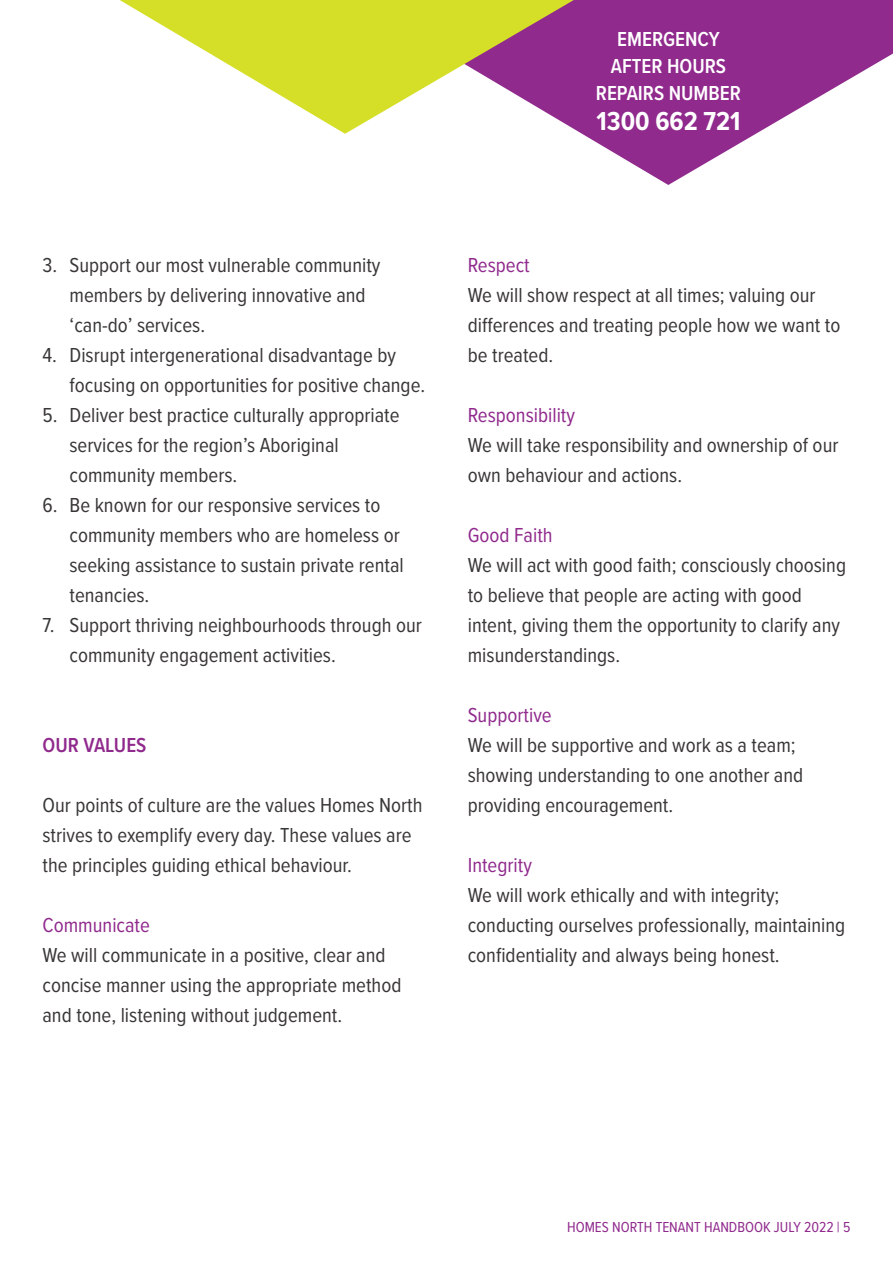
<style>
.page{position:relative;width:893px;height:1263px;background:#fff}
.page>*{position:absolute;margin:0;border:0;box-sizing:border-box;transform-origin:0 0}
.t1{font:700 27px "Proxima Nova Cond";color:#fff}
.t2{font:21px/30px "Proxima Nova Cond";color:#393636}
.t3{font:21px "Proxima Nova Cond";color:#902a8d}
.t4{font:600 21px/27px "Proxima Nova Cond";color:#fff;text-align:center}
.t5{font:600 21px "Proxima Nova Cond";color:#902a8d}
.t6{font:15px "Proxima Nova Cond";color:#902a8d}
</style>
<div class="page">
<svg style="left:582px;top:0;width:311px;height:185px;fill:#902a8d"></svg>
<svg style="left:120px;top:0;width:575px;height:134px"></svg>
<p class="t4" style="left:596px;top:25px;width:147px">EMERGENCY<br>AFTER HOURS<br>REPAIRS NUMBER</p>
<p class="t1" style="left:597px;top:101px;width:145px">1300 662 721</p>
<p class="t2" style="left:70px;top:249px;width:312px;text-indent:-27px">3. Support our most vulnerable community members by delivering innovative and ‘can-do’ services.</p>
<p class="t2" style="left:70px;top:339px;width:357px;text-indent:-27px">4. Disrupt intergenerational disadvantage by focusing on opportunities for positive change.</p>
<p class="t2" style="left:70px;top:399px;width:332px;text-indent:-27px">5. Deliver best practice culturally appropriate services for the region’s Aboriginal community members.</p>
<p class="t2" style="left:70px;top:489px;width:336px;text-indent:-27px">6. Be known for our responsive services to community members who are homeless or seeking assistance to sustain private rental tenancies.</p>
<p class="t2" style="left:70px;top:609px;width:354px;text-indent:-27px">7. Support thriving neighbourhoods through our community engagement activities.</p>
<p class="t5" style="left:43px;top:729px;width:105px">OUR VALUES</p>
<p class="t2" style="left:43px;top:789px;width:381px">Our points of culture are the values Homes North strives to exemplify every day. These values are the principles guiding ethical behaviour.</p>
<p class="t3" style="left:43px;top:909px;width:109px">Communicate</p>
<p class="t2" style="left:43px;top:939px;width:360px">We will communicate in a positive, clear and concise manner using the appropriate method and tone, listening without judgement.</p>
<p class="t3" style="left:468px;top:249px;width:64px">Respect</p>
<p class="t2" style="left:468px;top:279px;width:374px">We will show respect at all times; valuing our differences and treating people how we want to be treated.</p>
<p class="t3" style="left:468px;top:399px;width:109px">Responsibility</p>
<p class="t2" style="left:468px;top:429px;width:372px">We will take responsibility and ownership of our own behaviour and actions.</p>
<p class="t3" style="left:468px;top:519px;width:86px">Good Faith</p>
<p class="t2" style="left:468px;top:549px;width:380px">We will act with good faith; consciously choosing to believe that people are acting with good intent, giving them the opportunity to clarify any misunderstandings.</p>
<p class="t3" style="left:468px;top:699px;width:86px">Supportive</p>
<p class="t2" style="left:468px;top:729px;width:337px">We will be supportive and work as a team; showing understanding to one another and providing encouragement.</p>
<p class="t3" style="left:468px;top:850px;width:66px">Integrity</p>
<p class="t2" style="left:468px;top:879px;width:379px">We will work ethically and with integrity; conducting ourselves professionally, maintaining confidentiality and always being honest.</p>
<p class="t6" style="left:567px;top:1216px;width:285px">HOMES NORTH TENANT HANDBOOK JULY 2022 | 5</p>
</div>
